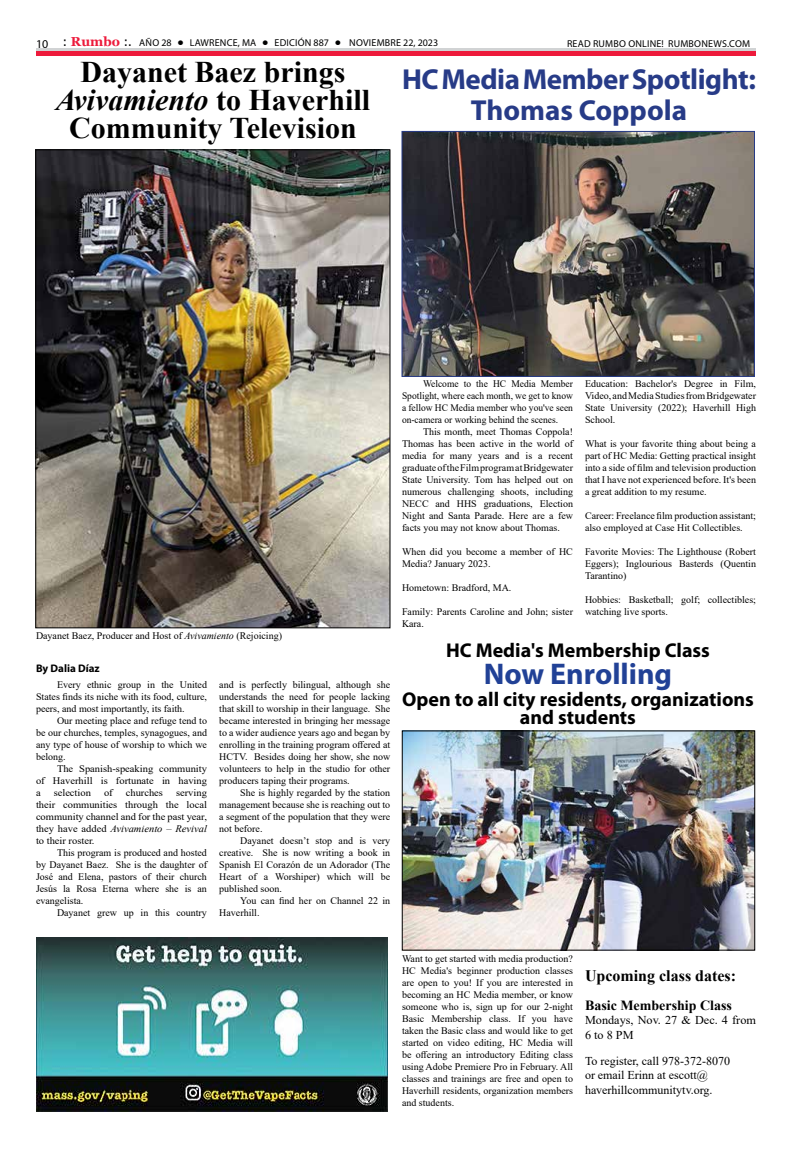
<style>
.page{position:relative;width:792px;height:1152px;background:#fff}
.page>*{position:absolute;margin:0;border:0;box-sizing:border-box;transform-origin:0 0}
.t1{font:700 30px/28px "Times New Roman";color:#000;text-align:center}
.t2{font:700 30px "Myriad Pro";color:#214196}
.t3{font:700 29px/31.5px "Myriad Pro";letter-spacing:-.015em;color:#273b87;text-align:center}
.t4{font:700 20px/18px "Myriad Pro";color:#000;text-align:center}
.t5{font:700 16px "Times New Roman";color:#000}
.t6{font:700 14px "Times New Roman";color:#000}
.t7{font:12px/14.4px "Times New Roman";color:#000}
.t8{font:700 11px "Myriad Pro";color:#000}
.t9{font:10px/12px "Times New Roman";color:#000;text-align:justify}
.t10{font:10px/12px "Times New Roman";color:#000;text-align:justify;scale:1.05 1}
.t11{font:10px/12px "Times New Roman";color:#000;text-align:justify;scale:.95 1}
.t12{font:10px "Myriad Pro";letter-spacing:.02em;color:#000}
.s1{font-size:12px}
.s2{font-family:"Tahoma";font-size:12px}
.s3{font-family:"Georgia";font-weight:700;font-size:13px;color:#ed1a3b}
.s4{font-family:"Tahoma";font-weight:700;color:#fff}
.s5{font-style:italic}
</style>
<div class="page">
<div style="left:36px;top:51px;width:720px;height:5px;background:#ed1a3b"></div>
<hr style="left:36px;top:48px;width:720px;height:2px;background:#d1d3d4">
<img style="left:38px;top:152px;width:350px;height:474px">
<img style="left:404px;top:733px;width:349px;height:215px">
<div style="left:402px;top:731px;width:353px;height:219px;border:1px solid #000"></div>
<img style="left:404px;top:133px;width:349px;height:242px">
<div style="left:402px;top:131px;width:353px;height:246px;border:1px solid #273b87"></div>
<img style="left:36px;top:938px;width:352px;height:174px">
<p class="t12" style="left:36px;top:36px;width:404px"><span class="s1">10</span> <span class="s2">:</span> <span class="s3">Rumbo</span> <span class="s2">:.</span> AÑO 28 <span class="s4">•</span> LAWRENCE, MA <span class="s4">•</span> EDICIÓN 887 <span class="s4">•</span> NOVIEMBRE 22, 2023</p>
<p class="t12" style="left:567px;top:37px;width:185px">READ RUMBO ONLINE! RUMBONEWS.COM</p>
<h1 class="t1" style="left:56px;top:57px;width:316px">Dayanet Baez brings<br><span class="s5">Avivamiento</span> to Haverhill<br>Community Television</h1>
<h2 class="t3" style="left:402px;top:62px;width:355px">HC Media Member Spotlight:<br>Thomas Coppola</h2>
<p class="t9" style="left:36px;top:629px;width:248px">Dayanet Baez, Producer and Host of <span class="s5">Avivamiento</span> (Rejoicing)</p>
<p class="t8" style="left:36px;top:661px;width:65px">By Dalia Díaz</p>
<p class="t9" style="left:36px;top:678px;width:173px;text-indent:21px">Every ethnic group in the United States finds its niche with its food, culture, peers, and most importantly, its faith.</p>
<p class="t9" style="left:36px;top:714px;width:173px;text-indent:21px">Our meeting place and refuge tend to be our churches, temples, synagogues, and any type of house of worship to which we belong.</p>
<p class="t10" style="left:36px;top:762px;width:164px;text-indent:21px">The Spanish-speaking community of Haverhill is fortunate in having a</p>
<p class="t10" style="left:36px;top:786px;width:164px;text-indent:140px">serving their communities through the local community channel and for the past year, they have added <span class="s5">Avivamiento – Revival </span>to their roster.</p>
<p class="t9" style="left:36px;top:846px;width:173px;text-indent:21px">This program is produced and hosted by Dayanet Baez. She is the daughter of José and Elena, pastors of their church Jesús la Rosa Eterna where she is an evangelista.</p>
<p class="t9" style="left:57px;top:906px;width:151px">Dayanet grew up in this country</p>
<p class="t10" style="left:54px;top:786px;width:37px">selection</p>
<p class="t10" style="left:104px;top:786px;width:10px">of</p>
<p class="t10" style="left:126px;top:786px;width:37px">churches</p>
<p class="t9" style="left:219px;top:678px;width:173px">and is perfectly bilingual, although she understands the need for people lacking that skill to worship in their language. She became interested in bringing her message to a wider audience years ago and began by enrolling in the training program offered at HCTV. Besides doing her show, she now volunteers to help in the studio for other producers taping their programs.</p>
<p class="t9" style="left:219px;top:786px;width:173px;text-indent:21px">She is highly regarded by the station management because she is reaching out to a segment of the population that they were not before.</p>
<p class="t9" style="left:219px;top:834px;width:173px;text-indent:21px">Dayanet doesn’t stop and is very creative. She is now writing a book in Spanish El Corazón de un Adorador (The Heart of a Worshiper) which will be published soon.</p>
<p class="t9" style="left:219px;top:894px;width:173px;text-indent:21px">You can find her on Channel 22 in<br>Haverhill.</p>
<p class="t11" style="left:402px;top:377px;width:182px;text-indent:21px">Welcome to the HC Media Member Spotlight, where each month, we get to know a fellow HC Media member who you've seen on-camera or working behind the scenes.</p>
<p class="t9" style="left:402px;top:425px;width:173px;text-indent:21px">This month, meet Thomas Coppola!<br>Thomas has been active in the world of media for many years and is a recent graduate of the Film program at Bridgewater State University. Tom has helped out on numerous challenging shoots, including NECC and HHS graduations, Election Night and Santa Parade. Here are a few facts you may not know about Thomas.</p>
<p class="t9" style="left:402px;top:545px;width:172px">When did you become a member of HC<br>Media? January 2023.</p>
<p class="t9" style="left:402px;top:581px;width:111px">Hometown: Bradford, MA.</p>
<p class="t9" style="left:402px;top:605px;width:173px">Family: Parents Caroline and John; sister<br>Kara.</p>
<p class="t9" style="left:585px;top:377px;width:173px">Education: Bachelor's Degree in Film, Video, and Media Studies from Bridgewater State University (2022); Haverhill High School.</p>
<p class="t9" style="left:585px;top:437px;width:173px">What is your favorite thing about being a part of HC Media: Getting practical insight into a side of film and television production that I have not experienced before. It's been a great addition to my resume.</p>
<p class="t9" style="left:585px;top:509px;width:173px">Career: Freelance film production assistant; also employed at Case Hit Collectibles.</p>
<p class="t9" style="left:585px;top:545px;width:173px">Favorite Movies: The Lighthouse (Robert Eggers); Inglourious Basterds (Quentin Tarantino)</p>
<p class="t9" style="left:585px;top:593px;width:173px">Hobbies: Basketball; golf; collectibles; watching live sports.</p>
<h3 class="t4" style="left:446px;top:641px;width:265px">HC Media's Membership Class</h3>
<h1 class="t2" style="left:484px;top:654px;width:190px">Now Enrolling</h1>
<h3 class="t4" style="left:402px;top:690px;width:353px">Open to all city residents, organizations and students</h3>
<p class="t9" style="left:402px;top:952px;width:173px">Want to get started with media production?<br>HC Media's beginner production classes are open to you! If you are interested in becoming an HC Media member, or know someone who is, sign up for our 2-night Basic Membership class. If you have taken the Basic class and would like to get started on video editing, HC Media will be offering an introductory Editing class using Adobe Premiere Pro in February. All classes and trainings are free and open to Haverhill residents, organization members and students.</p>
<h3 class="t5" style="left:585px;top:964px;width:153px">Upcoming class dates:</h3>
<h3 class="t6" style="left:585px;top:995px;width:148px">Basic Membership Class</h3>
<p class="t7" style="left:585px;top:1013px;width:172px">Mondays, Nov. 27 &amp; Dec. 4 from<br>6 to 8 PM</p>
<p class="t7" style="left:585px;top:1053px;width:147px">To register, call 978-372-8070 or email Erinn at escott@ haverhillcommunitytv.org.</p>
</div>
